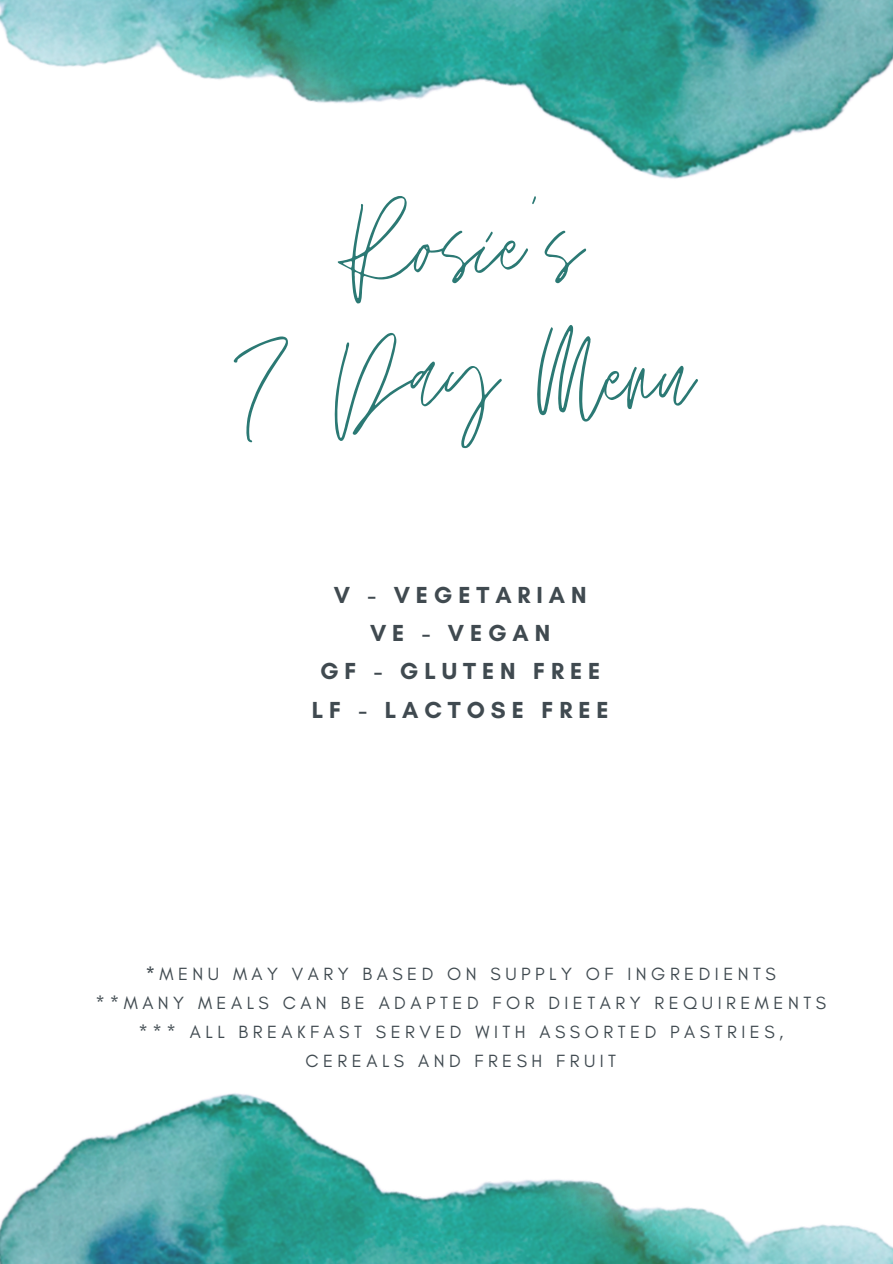
<style>
.page{position:relative;width:893px;height:1264px;background:#fff}
.page>*{position:absolute;margin:0;border:0;box-sizing:border-box;transform-origin:0 0}
.t1{font:156px/130.4px "Jonathan";color:#2b7974;text-align:center}
.t2{font:700 23.7px/38.4px "Glacial Indifference";letter-spacing:.25em;color:#404a50;text-align:center}
.t3{font:18px/28.8px "Glacial Indifference";letter-spacing:.25em;color:#404a50;text-align:center}
.s1{font-weight:700}
</style>
<div class="page">
<img style="left:0;top:0;width:892px;height:179px">
<img style="left:0;top:1093px;width:892px;height:170px">
<p class="t1" style="left:226px;top:190px;width:470px">Rosie’s<br>7 Day Menu</p>
<h1 class="t2" style="left:312px;top:575px;width:298px">V - VEGETARIAN<br>VE - VEGAN<br>GF - GLUTEN FREE<br>LF - LACTOSE FREE</h1>
<h2 class="t3" style="left:146px;top:959px;width:631px"><span class="s1">*</span>MENU MAY VARY BASED ON SUPPLY OF INGREDIENTS</h2>
<p class="t3" style="left:96px;top:988px;width:731px">**MANY MEALS CAN BE ADAPTED FOR DIETARY REQUIREMENTS</p>
<p class="t3" style="left:138px;top:1017px;width:646px">*** ALL BREAKFAST SERVED WITH ASSORTED PASTRIES,<br>CEREALS AND FRESH FRUIT</p>
</div>
